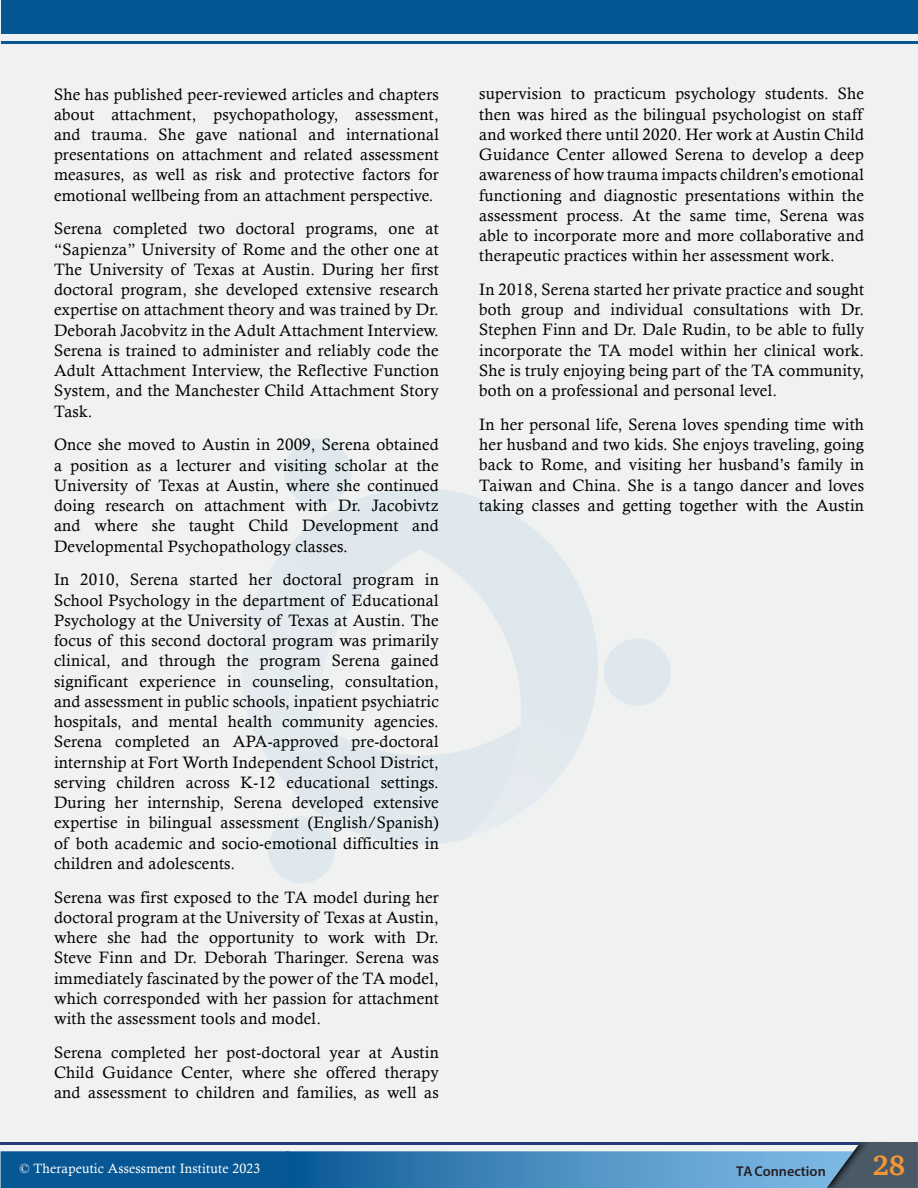
<style>
.page{position:relative;width:918px;height:1188px;background:#fff}
.page>*{position:absolute;margin:0;border:0;box-sizing:border-box;transform-origin:0 0}
.t1{font:700 28.5px "Charter";color:#f89633}
.t2{font:16.5px/20.2px "Calisto";letter-spacing:.015em;color:#000;text-align:justify}
.t3{font:600 14.25px "Myriad Pro";color:#241f21}
.t4{font:13.5px "Calisto";letter-spacing:.015em;color:#fff}
</style>
<div class="page">
<div style="left:0;top:1px;width:918px;height:1187px;background:#f0f2f2"></div>
<svg style="left:420px;top:532px;width:178px;height:305px"></svg>
<svg style="left:242px;top:620px;width:204px;height:224px"></svg>
<svg style="left:398px;top:488px;width:21px;height:2px"></svg>
<div style="left:284px;top:439px;width:67px;height:67px;background:#dfe8ed;border-radius:34px"></div>
<div style="left:604px;top:639px;width:67px;height:67px;background:#dfe8ed;border-radius:34px"></div>
<div style="left:268px;top:816px;width:67px;height:67px;background:#dfe8ed;border-radius:34px"></div>
<div style="left:1px;top:0;width:916px;height:34px;background:#055794"></div>
<hr style="left:1px;top:41px;width:916px;height:3px;background:#055794">
<svg style="left:1px;top:1142px;width:917px;height:46px;background:#4a84b2"></svg>
<img style="left:826px;top:1142px;width:62px;height:46px">
<p class="t2" style="left:54px;top:84px;width:386px">She has published peer-reviewed articles and chapters about attachment, psychopathology, assessment, and trauma. She gave national and international presentations on attachment and related assessment measures, as well as risk and protective factors for emotional wellbeing from an attachment perspective.</p>
<p class="t2" style="left:54px;top:219px;width:386px">Serena completed two doctoral programs, one at “Sapienza” University of Rome and the other one at The University of Texas at Austin. During her first doctoral program, she developed extensive research expertise on attachment theory and was trained by Dr.<br>Deborah Jacobvitz in the Adult Attachment Interview.<br>Serena is trained to administer and reliably code the Adult Attachment Interview, the Reflective Function System, and the Manchester Child Attachment Story Task.</p>
<p class="t2" style="left:54px;top:434px;width:386px">Once she moved to Austin in 2009, Serena obtained a position as a lecturer and visiting scholar at the University of Texas at Austin, where she continued doing research on attachment with Dr. Jacobivtz and where she taught Child Development and Developmental Psychopathology classes.</p>
<p class="t2" style="left:54px;top:569px;width:386px">In 2010, Serena started her doctoral program in School Psychology in the department of Educational Psychology at the University of Texas at Austin. The focus of this second doctoral program was primarily clinical, and through the program Serena gained significant experience in counseling, consultation, and assessment in public schools, inpatient psychiatric hospitals, and mental health community agencies.<br>Serena completed an APA-approved pre-doctoral internship at Fort Worth Independent School District, serving children across K-12 educational settings.<br>During her internship, Serena developed extensive expertise in bilingual assessment (English/Spanish) of both academic and socio-emotional difficulties in children and adolescents.</p>
<p class="t2" style="left:54px;top:887px;width:386px">Serena was first exposed to the TA model during her doctoral program at the University of Texas at Austin, where she had the opportunity to work with Dr.<br>Steve Finn and Dr. Deborah Tharinger. Serena was immediately fascinated by the power of the TA model, which corresponded with her passion for attachment with the assessment tools and model.</p>
<p class="t2" style="left:54px;top:1042px;width:386px">Serena completed her post-doctoral year at Austin Child Guidance Center, where she offered therapy and assessment to children and families, as well as</p>
<p class="t2" style="left:479px;top:83px;width:386px">supervision to practicum psychology students. She then was hired as the bilingual psychologist on staff and worked there until 2020. Her work at Austin Child Guidance Center allowed Serena to develop a deep awareness of how trauma impacts children’s emotional functioning and diagnostic presentations within the assessment process. At the same time, Serena was able to incorporate more and more collaborative and therapeutic practices within her assessment work.</p>
<p class="t2" style="left:479px;top:279px;width:386px">In 2018, Serena started her private practice and sought both group and individual consultations with Dr.<br>Stephen Finn and Dr. Dale Rudin, to be able to fully incorporate the TA model within her clinical work.<br>She is truly enjoying being part of the TA community, both on a professional and personal level.</p>
<p class="t2" style="left:479px;top:414px;width:386px">In her personal life, Serena loves spending time with her husband and two kids. She enjoys traveling, going back to Rome, and visiting her husband’s family in Taiwan and China. She is a tango dancer and loves taking classes and getting together with the Austin</p>
<p class="t4" style="left:19px;top:1160px;width:243px">© Therapeutic Assessment Institute 2023</p>
<p class="t3" style="left:736px;top:1162px;width:91px">TA Connection</p>
<h1 class="t1" style="left:872px;top:1141px;width:35px">28</h1>
</div>
